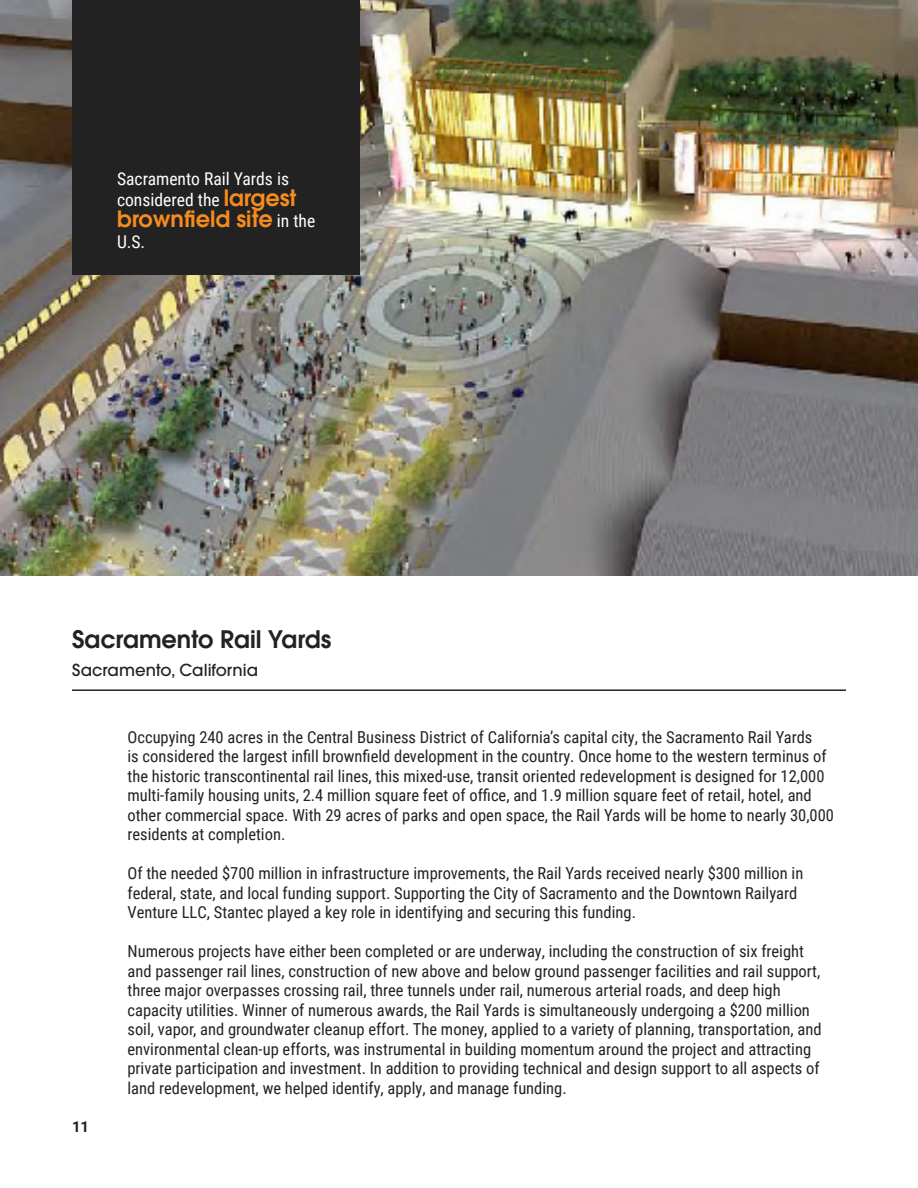
<style>
.page{position:relative;width:918px;height:1188px;background:#fff}
.page>*{position:absolute;margin:0;border:0;box-sizing:border-box;transform-origin:0 0}
.Project_Name{font:600 24px "ITC Avant Garde Pro";color:#222}
.Body{font:600 22.35px "ITC Avant Garde Pro";color:#f68b1f}
.Body-2{font:17.55px/20.9px "Roboto Condensed";color:#fff}
.Project_Description{font:16.5px/19.5px "Roboto Condensed";color:#222}
.Project_Location{font:500 16.5px "ITC Avant Garde Pro";color:#222}
.t1{font:700 15px "Roboto";color:#231f20}
.s1{font-family:"ITC Avant Garde Pro";font-weight:600;font-size:22.35px;color:#f68b1f}
.s2{font-family:"Roboto Condensed";font-weight:400;font-size:17.55px;color:#fff}
</style>
<div class="page">
<hr style="left:72px;top:689px;width:774px;height:2px;background:#222">
<img style="left:0;top:0;width:918px;height:576px">
<div style="left:72px;top:0;width:288px;height:274px;background:#222"></div>
<p class="Body-2" style="left:117px;top:168px;width:181px">Sacramento Rail Yards is considered the <span class="s1">largest</span></p>
<p class="Body" style="left:117px;top:204px;width:200px">brownfield site <span class="s2">in the</span></p>
<p class="Body-2" style="left:117px;top:230px;width:30px">U.S.</p>
<p class="Project_Name" style="left:72px;top:624px;width:261px">Sacramento Rail Yards</p>
<p class="Project_Location" style="left:72px;top:659px;width:188px">Sacramento, California</p>
<p class="t1" style="left:72px;top:1116px;width:19px">11</p>
<p class="Project_Description" style="left:128px;top:726px;width:708px">Occupying 240 acres in the Central Business District of California’s capital city, the Sacramento Rail Yards<br>is considered the largest infill brownfield development in the country. Once home to the western terminus of the historic transcontinental rail lines, this mixed-use, transit oriented redevelopment is designed for 12,000 multi-family housing units, 2.4 million square feet of office, and 1.9 million square feet of retail, hotel, and other commercial space. With 29 acres of parks and open space, the Rail Yards will be home to nearly 30,000 residents at completion.</p>
<p class="Project_Description" style="left:128px;top:863px;width:677px">Of the needed $700 million in infrastructure improvements, the Rail Yards received nearly $300 million in federal, state, and local funding support. Supporting the City of Sacramento and the Downtown Railyard<br>Venture LLC, Stantec played a key role in identifying and securing this funding.</p>
<p class="Project_Description" style="left:128px;top:941px;width:696px">Numerous projects have either been completed or are underway, including the construction of six freight and passenger rail lines, construction of new above and below ground passenger facilities and rail support, three major overpasses crossing rail, three tunnels under rail, numerous arterial roads, and deep high capacity utilities. Winner of numerous awards, the Rail Yards is simultaneously undergoing a $200 million soil, vapor, and groundwater cleanup effort. The money, applied to a variety of planning, transportation, and environmental clean-up efforts, was instrumental in building momentum around the project and attracting private participation and investment. In addition to providing technical and design support to all aspects of land redevelopment, we helped identify, apply, and manage funding.</p>
</div>
